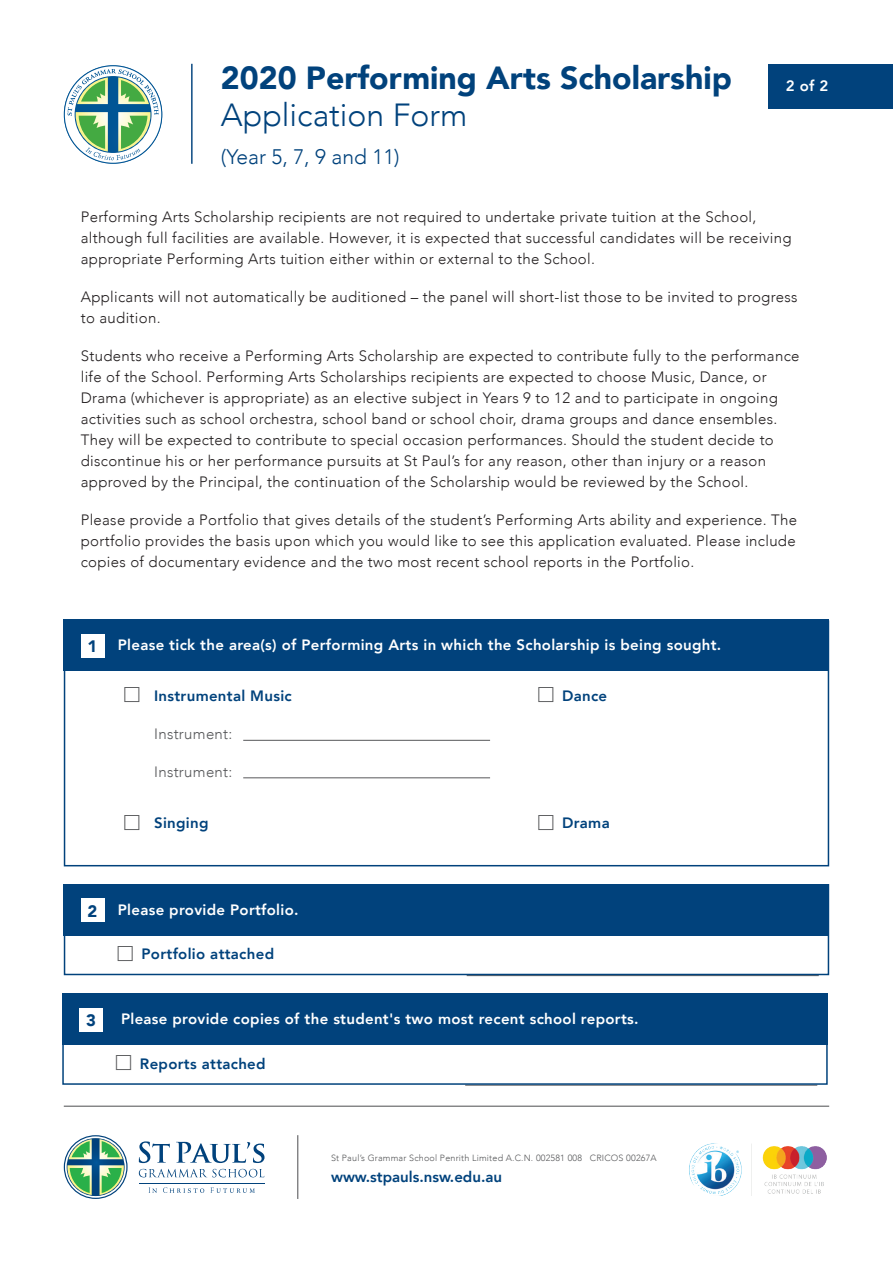
<style>
.page{position:relative;width:893px;height:1263px;background:#fff}
.page>*{position:absolute;margin:0;border:0;box-sizing:border-box;transform-origin:0 0}
.t1{font:900 31.95px/37.3px "Avenir";color:#01427c}
.t2{font:300 21px "Avenir";color:#01427c}
.t3{font:900 16.5px "Avenir";color:#01427c}
.t4{font:300 15px/21px "Avenir";letter-spacing:.02em;color:#231f20}
.t5{font:800 15px "Avenir";letter-spacing:.02em;color:#fff}
.t6{font:800 15px "Avenir";letter-spacing:.02em;color:#01427c}
.t7{font:800 15px "Avenir";color:#01427c}
.t8{font:300 15px "Avenir";letter-spacing:.02em;color:#57585a}
.t9{font:300 9px "Avenir";letter-spacing:.02em;color:#57585a}
.s1{font-weight:300}
</style>
<div class="page">
<div style="left:769px;top:64px;width:124px;height:45px;background:#01427c"></div>
<img style="left:689px;top:1143px;width:138px;height:53px">
<svg style="left:139px;top:1141px;width:31px;height:22px"></svg>
<svg style="left:176px;top:1142px;width:88px;height:21px"></svg>
<svg style="left:139px;top:1169px;width:125px;height:8px"></svg>
<hr style="left:139px;top:1183px;width:125px;height:1px;background:#01427c">
<svg style="left:149px;top:1187px;width:8px;height:6px"></svg>
<svg style="left:163px;top:1187px;width:41px;height:6px"></svg>
<svg style="left:210px;top:1187px;width:45px;height:6px"></svg>
<svg style="left:64px;top:1135px;width:64px;height:64px"></svg>
<hr style="left:64px;top:1106px;width:765px;height:1px;background:#57585a">
<hr style="left:243px;top:740px;width:247px;height:1px;background:#57585a">
<hr style="left:243px;top:777px;width:247px;height:1px;background:#57585a">
<hr style="left:467px;top:975px;width:352px;height:1px;background:#57585a">
<hr style="left:297px;top:1135px;width:1px;height:64px;background:#57585a">
<hr style="left:191px;top:64px;width:2px;height:100px;background:#01427c">
<svg style="left:64px;top:65px;width:98px;height:99px"></svg>
<div style="left:64px;top:620px;width:765px;height:51px;background:#01427c"></div>
<div style="left:64px;top:620px;width:765px;height:246px;border:2px solid #01427c"></div>
<div style="left:81px;top:634px;width:23px;height:24px;background:#fff"></div>
<div style="left:64px;top:884px;width:765px;height:51px;background:#01427c"></div>
<div style="left:64px;top:884px;width:765px;height:91px;border:2px solid #01427c"></div>
<div style="left:81px;top:899px;width:23px;height:23px;background:#fff"></div>
<hr style="left:465px;top:1085px;width:352px;height:1px;background:#57585a">
<div style="left:62px;top:993px;width:766px;height:51px;background:#01427c"></div>
<div style="left:62px;top:993px;width:766px;height:92px;border:2px solid #01427c"></div>
<div style="left:79px;top:1008px;width:24px;height:24px;background:#fff"></div>
<p class="t1" style="left:221px;top:58px;width:512px">2020 Performing Arts Scholarship<br><span class="s1">Application Form</span></p>
<p class="t2" style="left:221px;top:144px;width:180px">(Year 5, 7, 9 and 11)</p>
<p class="t5" style="left:786px;top:74px;width:44px">2 of 2</p>
<p class="t4" style="left:81px;top:207px;width:712px">Performing Arts Scholarship recipients are not required to undertake private tuition at the School, although full facilities are available. However, it is expected that successful candidates will be receiving appropriate Performing Arts tuition either within or external to the School.</p>
<p class="t4" style="left:81px;top:287px;width:718px">Applicants will not automatically be auditioned – the panel will short-list those to be invited to progress to audition.</p>
<p class="t4" style="left:81px;top:346px;width:720px">Students who receive a Performing Arts Scholarship are expected to contribute fully to the performance life of the School. Performing Arts Scholarships recipients are expected to choose Music, Dance, or Drama (whichever is appropriate) as an elective subject in Years 9 to 12 and to participate in ongoing activities such as school orchestra, school band or school choir, drama groups and dance ensembles.<br>They will be expected to contribute to special occasion performances. Should the student decide to discontinue his or her performance pursuits at St Paul’s for any reason, other than injury or a reason approved by the Principal, the continuation of the Scholarship would be reviewed by the School.</p>
<p class="t4" style="left:81px;top:510px;width:718px;text-align:justify">Please provide a Portfolio that gives details of the student’s Performing Arts ability and experience. The portfolio provides the basis upon which you would like to see this application evaluated. Please include copies of documentary evidence and the two most recent school reports in the Portfolio.</p>
<p class="t3" style="left:88px;top:632px;width:11px">1</p>
<p class="t5" style="left:118px;top:633px;width:605px">Please tick the area(s) of Performing Arts in which the Scholarship is being sought.</p>
<p class="t6" style="left:154px;top:684px;width:139px">Instrumental Music</p>
<p class="t6" style="left:562px;top:684px;width:47px">Dance</p>
<p class="t8" style="left:154px;top:725px;width:80px">Instrument:</p>
<p class="t8" style="left:154px;top:763px;width:80px">Instrument:</p>
<p class="t6" style="left:154px;top:811px;width:56px">Singing</p>
<p class="t6" style="left:562px;top:811px;width:49px">Drama</p>
<p class="t3" style="left:88px;top:897px;width:11px">2</p>
<p class="t5" style="left:118px;top:898px;width:182px">Please provide Portfolio.</p>
<p class="t6" style="left:141px;top:942px;width:134px">Portfolio attached</p>
<p class="t3" style="left:86px;top:1006px;width:11px">3</p>
<p class="t5" style="left:121px;top:1007px;width:519px">Please provide copies of the student's two most recent school reports.</p>
<p class="t6" style="left:140px;top:1052px;width:127px">Reports attached</p>
<p class="t9" style="left:331px;top:1152px;width:327px">St Paul’s Grammar School Penrith Limited A.C.N. 002581 008 CRICOS 00267A</p>
<p class="t7" style="left:331px;top:1165px;width:173px">www.stpauls.nsw.edu.au</p>
</div>
